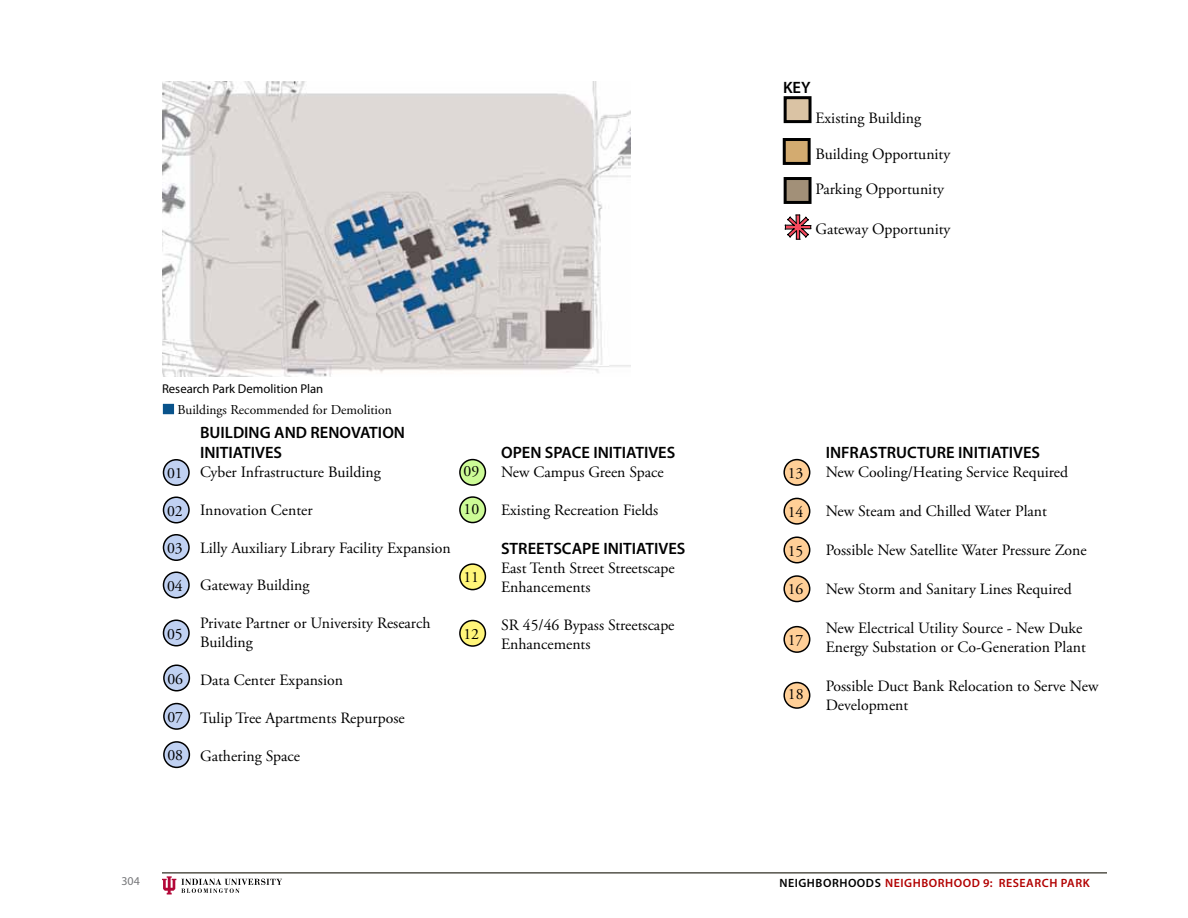
<style>
.page{position:relative;width:1188px;height:918px;background:#fff}
.page>*{position:absolute;margin:0;border:0;box-sizing:border-box;transform-origin:0 0}
.t1{font:600 16.5px/19.8px "Myriad Pro";color:#000}
.t2{font:15.75px/18.9px "Adobe Garamond Pro";color:#000}
.t3{font:13.5px "Adobe Garamond Pro";color:#000}
.t4{font:12.75px "Myriad Pro";color:#000}
.t5{font:600 12px "Myriad Pro";letter-spacing:.045em;color:#b20000}
.t6{font:600 12px "Myriad Pro";color:#000}
.t7{font:12px "Myriad Pro";color:#77787b}
</style>
<div class="page">
<hr style="left:162px;top:872px;width:945px;height:2px;background:#54534a">
<svg style="left:162px;top:876px;width:120px;height:19px"></svg>
<div style="left:164px;top:460px;width:25px;height:25px;background:#c0d1f2;border-radius:50%"></div>
<div style="left:163px;top:459px;width:27px;height:27px;border:2px solid #000;border-radius:50%"></div>
<div style="left:460px;top:460px;width:25px;height:25px;background:#ccfb96;border-radius:50%"></div>
<div style="left:459px;top:459px;width:27px;height:27px;border:2px solid #000;border-radius:50%"></div>
<div style="left:164px;top:497px;width:25px;height:26px;background:#c0d1f2;border-radius:50%"></div>
<div style="left:163px;top:496px;width:27px;height:28px;border:2px solid #000;border-radius:50%"></div>
<div style="left:164px;top:535px;width:25px;height:25px;background:#c0d1f2;border-radius:50%"></div>
<div style="left:163px;top:534px;width:27px;height:27px;border:2px solid #000;border-radius:50%"></div>
<div style="left:164px;top:572px;width:25px;height:26px;background:#c0d1f2;border-radius:50%"></div>
<div style="left:163px;top:572px;width:27px;height:26px;border:2px solid #000;border-radius:50%"></div>
<div style="left:164px;top:620px;width:25px;height:26px;background:#c0d1f2;border-radius:50%"></div>
<div style="left:163px;top:620px;width:27px;height:26px;border:2px solid #000;border-radius:50%"></div>
<div style="left:164px;top:665px;width:25px;height:26px;background:#c0d1f2;border-radius:50%"></div>
<div style="left:163px;top:664px;width:27px;height:28px;border:2px solid #000;border-radius:50%"></div>
<div style="left:164px;top:704px;width:25px;height:25px;background:#c0d1f2;border-radius:50%"></div>
<div style="left:163px;top:703px;width:27px;height:27px;border:2px solid #000;border-radius:50%"></div>
<div style="left:460px;top:497px;width:25px;height:26px;background:#ccfb96;border-radius:50%"></div>
<div style="left:459px;top:496px;width:27px;height:27px;border:2px solid #000;border-radius:50%"></div>
<div style="left:784px;top:460px;width:26px;height:25px;background:#ffcf97;border-radius:50%"></div>
<div style="left:783px;top:459px;width:27px;height:27px;border:2px solid #000;border-radius:50%"></div>
<div style="left:784px;top:498px;width:26px;height:26px;background:#ffcf97;border-radius:50%"></div>
<div style="left:783px;top:498px;width:27px;height:27px;border:2px solid #000;border-radius:50%"></div>
<div style="left:784px;top:537px;width:26px;height:26px;background:#ffcf97;border-radius:50%"></div>
<div style="left:783px;top:536px;width:27px;height:27px;border:2px solid #000;border-radius:50%"></div>
<div style="left:784px;top:576px;width:26px;height:26px;background:#ffcf97;border-radius:50%"></div>
<div style="left:783px;top:575px;width:27px;height:27px;border:2px solid #000;border-radius:50%"></div>
<div style="left:162px;top:403px;width:13px;height:12px;background:#09538b;border:1px solid #fff"></div>
<div style="left:460px;top:564px;width:25px;height:26px;background:#fff579;border-radius:50%"></div>
<div style="left:459px;top:563px;width:27px;height:27px;border:2px solid #000;border-radius:50%"></div>
<div style="left:460px;top:621px;width:25px;height:25px;background:#fff579;border-radius:50%"></div>
<div style="left:459px;top:620px;width:27px;height:27px;border:2px solid #000;border-radius:50%"></div>
<div style="left:784px;top:627px;width:26px;height:25px;background:#ffcf97;border-radius:50%"></div>
<div style="left:783px;top:626px;width:27px;height:27px;border:2px solid #000;border-radius:50%"></div>
<div style="left:164px;top:742px;width:25px;height:25px;background:#c0d1f2;border-radius:50%"></div>
<div style="left:163px;top:741px;width:27px;height:27px;border:2px solid #000;border-radius:50%"></div>
<div style="left:784px;top:683px;width:26px;height:25px;background:#ffcf97;border-radius:50%"></div>
<div style="left:783px;top:682px;width:27px;height:27px;border:2px solid #000;border-radius:50%"></div>
<div style="left:783px;top:138px;width:28px;height:27px;background:#d3ab70;border:3px solid #000"></div>
<div style="left:784px;top:96px;width:28px;height:27px;background:#dac3a4;border:3px solid #000"></div>
<div style="left:784px;top:177px;width:28px;height:27px;background:#a29078;border:3px solid #000"></div>
<svg style="left:784px;top:214px;width:28px;height:26px"></svg>
<img style="left:162px;top:81px;width:468px;height:296px">
<p class="t1" style="left:783px;top:78px;width:29px">KEY</p>
<p class="t4" style="left:162px;top:382px;width:163px">Research Park Demolition Plan</p>
<p class="t3" style="left:177px;top:401px;width:216px">Buildings Recommended for Demolition</p>
<p class="t1" style="left:200px;top:423px;width:207px">BUILDING AND RENOVATION<br>INITIATIVES</p>
<p class="t2" style="left:200px;top:463px;width:182px">Cyber Infrastructure Building</p>
<p class="t2" style="left:200px;top:501px;width:114px">Innovation Center</p>
<p class="t2" style="left:200px;top:539px;width:252px">Lilly Auxiliary Library Facility Expansion</p>
<p class="t2" style="left:200px;top:577px;width:111px">Gateway Building</p>
<p class="t2" style="left:200px;top:614px;width:232px">Private Partner or University Research<br>Building</p>
<p class="t2" style="left:200px;top:671px;width:144px">Data Center Expansion</p>
<p class="t2" style="left:200px;top:709px;width:206px">Tulip Tree Apartments Repurpose</p>
<p class="t2" style="left:200px;top:747px;width:101px">Gathering Space</p>
<p class="t2" style="left:167px;top:464px;width:17px">01</p>
<p class="t2" style="left:464px;top:462px;width:17px">09</p>
<p class="t2" style="left:167px;top:502px;width:17px">02</p>
<p class="t2" style="left:167px;top:539px;width:17px">03</p>
<p class="t2" style="left:167px;top:577px;width:17px">04</p>
<p class="t2" style="left:167px;top:625px;width:17px">05</p>
<p class="t2" style="left:167px;top:670px;width:17px">06</p>
<p class="t2" style="left:167px;top:708px;width:17px">07</p>
<p class="t2" style="left:464px;top:500px;width:17px">10</p>
<p class="t2" style="left:463px;top:569px;width:17px">11</p>
<p class="t2" style="left:463px;top:625px;width:17px">12</p>
<p class="t2" style="left:167px;top:746px;width:17px">08</p>
<p class="t1" style="left:501px;top:442px;width:176px">OPEN SPACE INITIATIVES</p>
<p class="t2" style="left:501px;top:463px;width:164px">New Campus Green Space</p>
<p class="t2" style="left:501px;top:501px;width:159px">Existing Recreation Fields</p>
<p class="t1" style="left:501px;top:538px;width:186px">STREETSCAPE INITIATIVES</p>
<p class="t2" style="left:501px;top:559px;width:175px">East Tenth Street Streetscape<br>Enhancements</p>
<p class="t2" style="left:501px;top:616px;width:175px">SR 45/46 Bypass Streetscape<br>Enhancements</p>
<p class="t2" style="left:815px;top:109px;width:107px">Existing Building</p>
<p class="t2" style="left:815px;top:145px;width:136px">Building Opportunity</p>
<p class="t2" style="left:815px;top:180px;width:130px">Parking Opportunity</p>
<p class="t2" style="left:815px;top:220px;width:137px">Gateway Opportunity</p>
<p class="t2" style="left:788px;top:464px;width:17px">13</p>
<p class="t2" style="left:788px;top:503px;width:17px">14</p>
<p class="t2" style="left:788px;top:542px;width:17px">15</p>
<p class="t2" style="left:788px;top:581px;width:17px">16</p>
<p class="t2" style="left:788px;top:631px;width:17px">17</p>
<p class="t2" style="left:788px;top:685px;width:17px">18</p>
<p class="t1" style="left:826px;top:442px;width:216px">INFRASTRUCTURE INITIATIVES</p>
<p class="t2" style="left:826px;top:463px;width:244px">New Cooling/Heating Service Required</p>
<p class="t2" style="left:826px;top:502px;width:223px">New Steam and Chilled Water Plant</p>
<p class="t2" style="left:826px;top:541px;width:263px">Possible New Satellite Water Pressure Zone</p>
<p class="t2" style="left:826px;top:580px;width:247px">New Storm and Sanitary Lines Required</p>
<p class="t2" style="left:826px;top:620px;width:262px">New Electrical Utility Source - New Duke<br>Energy Substation or Co-Generation Plant</p>
<p class="t2" style="left:826px;top:678px;width:274px">Possible Duct Bank Relocation to Serve New<br>Development</p>
<p class="t7" style="left:122px;top:875px;width:20px">304</p>
<p class="t6" style="left:779px;top:875px;width:9px">NEIGHBORHOODS</p>
<p class="t5" style="left:885px;top:875px;width:206px">NEIGHBORHOOD 9: RESEARCH PARK</p>
</div>
